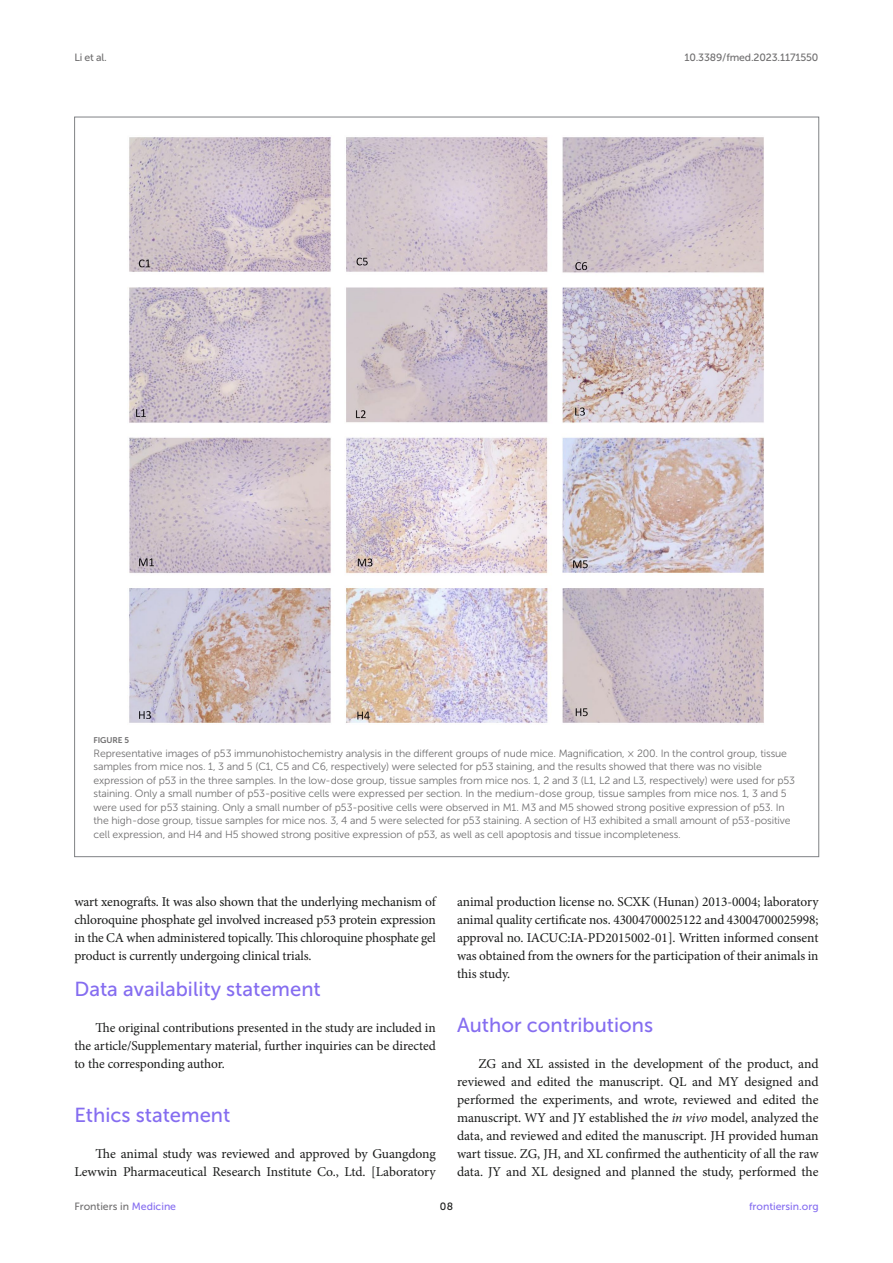
<style>
.page{position:relative;width:893px;height:1263px;background:#fff}
.page>*{position:absolute;margin:0;border:0;box-sizing:border-box;transform-origin:0 0}
.HEAD_1{font:20.25px "Museo Sans 500";color:#856df0}
.TEXT_FLUSH{font:13.5px/18px "Minion Pro";letter-spacing:-.005em;color:#1b1c1b;text-align:justify}
.TEXT{font:13.5px/18px "Minion Pro";letter-spacing:-.015em;color:#1b1c1b;text-align:justify}
.FIG_LEG{font:10.5px/13.5px "Museo Sans 300";letter-spacing:-.01em;color:#706f70}
.t1{font:10.5px "Museo Sans 500";letter-spacing:-.015em;color:#706f70}
.t2{font:10.5px "Museo Sans 500";color:#856df0}
.t3{font:10.5px "Museo Sans 500";color:#1b1c1b}
.FIG_HD{font:8.25px "Museo Sans 700";letter-spacing:-.01em;color:#706f70}
.s1{font-style:italic}
.s2{color:#856df0}
</style>
<div class="page">
<img style="left:129px;top:137px;width:635px;height:586px">
<p class="t1" style="left:74px;top:51px;width:34px">Li et al.</p>
<p class="t1" style="left:684px;top:51px;width:136px">10.3389/fmed.2023.1171550</p>
<p class="FIG_HD" style="left:94px;top:736px;width:37px">FIGURE 5</p>
<p class="FIG_LEG" style="left:94px;top:746px;width:703px">Representative images of p53 immunohistochemistry analysis in the different groups of nude mice. Magnification, × 200. In the control group, tissue samples from mice nos. 1, 3 and 5 (C1, C5 and C6, respectively) were selected for p53 staining, and the results showed that there was no visible expression of p53 in the three samples. In the low-dose group, tissue samples from mice nos. 1, 2 and 3 (L1, L2 and L3, respectively) were used for p53 staining. Only a small number of p53-positive cells were expressed per section. In the medium-dose group, tissue samples from mice nos. 1, 3 and 5 were used for p53 staining. Only a small number of p53-positive cells were observed in M1. M3 and M5 showed strong positive expression of p53. In the high-dose group, tissue samples for mice nos. 3, 4 and 5 were selected for p53 staining. A section of H3 exhibited a small amount of p53-positive cell expression, and H4 and H5 showed strong positive expression of p53, as well as cell apoptosis and tissue incompleteness.</p>
<p class="TEXT" style="left:74px;top:893px;width:363px">wart xenografts. It was also shown that the underlying mechanism of chloroquine phosphate gel involved increased p53 protein expression in the CA when administered topically. This chloroquine phosphate gel product is currently undergoing clinical trials.</p>
<p class="HEAD_1" style="left:74px;top:978px;width:248px">Data availability statement</p>
<p class="TEXT_FLUSH" style="left:74px;top:1019px;width:363px;text-indent:21px">The original contributions presented in the study are included in the article/Supplementary material, further inquiries can be directed to the corresponding author.</p>
<p class="HEAD_1" style="left:74px;top:1104px;width:158px">Ethics statement</p>
<p class="TEXT_FLUSH" style="left:74px;top:1145px;width:363px;text-align:right">The animal study was reviewed and approved by Guangdong<br>Lewwin Pharmaceutical Research Institute Co., Ltd. [Laboratory</p>
<p class="TEXT_FLUSH" style="left:457px;top:893px;width:363px">animal production license no. SCXK (Hunan) 2013-0004; laboratory animal quality certificate nos. 43004700025122 and 43004700025998; approval no. IACUC:IA-PD2015002-01]. Written informed consent was obtained from the owners for the participation of their animals in this study.</p>
<p class="HEAD_1" style="left:457px;top:1014px;width:197px">Author contributions</p>
<p class="TEXT_FLUSH" style="left:457px;top:1055px;width:363px;text-indent:21px">ZG and XL assisted in the development of the product, and reviewed and edited the manuscript. QL and MY designed and performed the experiments, and wrote, reviewed and edited the manuscript. WY and JY established the <span class="s1">in vivo</span> model, analyzed the data, and reviewed and edited the manuscript. JH provided human wart tissue. ZG, JH, and XL confirmed the authenticity of all the raw data. JY and XL designed and planned the study, performed the</p>
<p class="t1" style="left:74px;top:1200px;width:103px">Frontiers in <span class="s2">Medicine</span></p>
<p class="t3" style="left:440px;top:1200px;width:15px">08</p>
<p class="t2" style="left:749px;top:1200px;width:71px">frontiersin.org</p>
</div>
